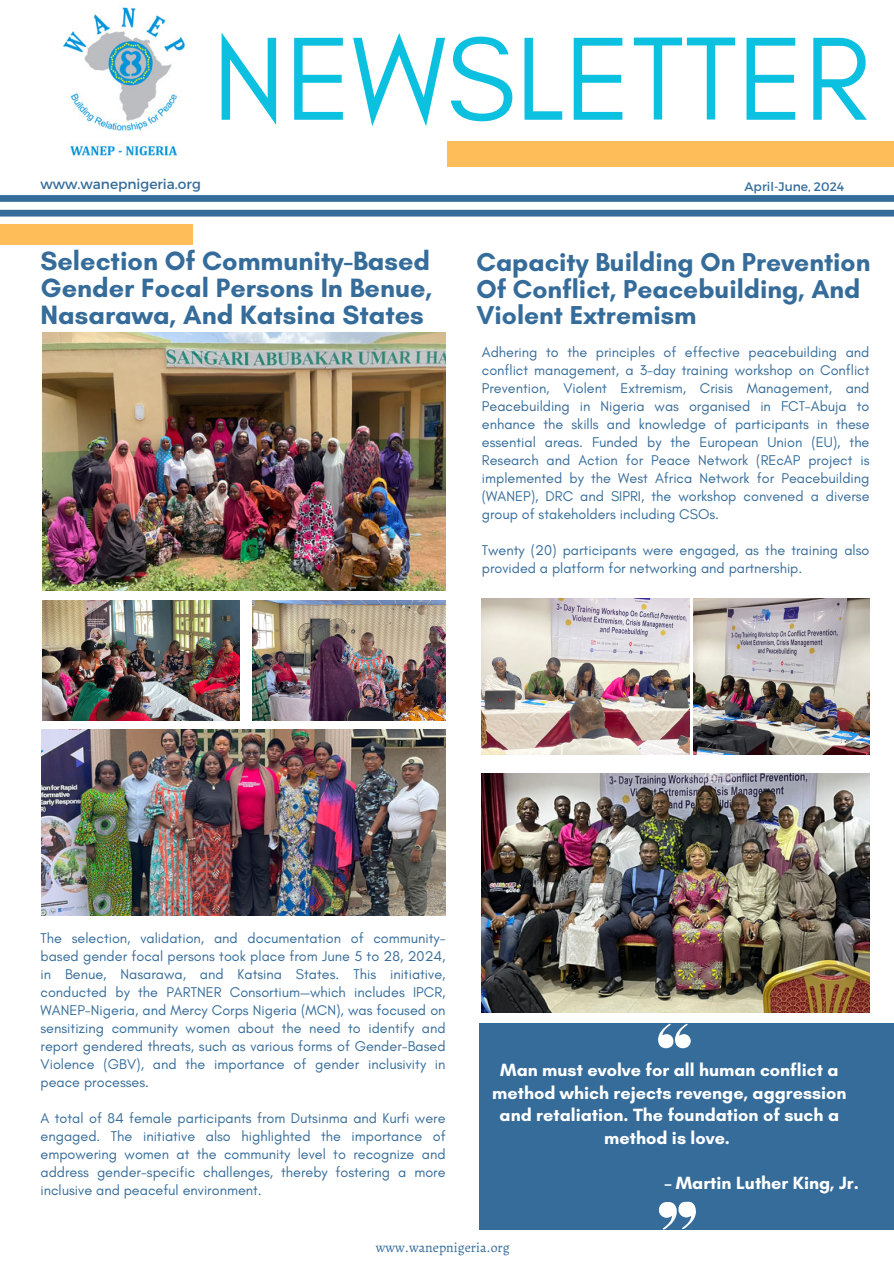
<style>
.page{position:relative;width:894px;height:1264px;background:#fff}
.page>*{position:absolute;margin:0;border:0;box-sizing:border-box;transform-origin:0 0}
.t1{font:120.45px "Glacial Indifference";color:#0cc0df}
.t2{font:700 27px/27px "Glacial Indifference";color:#356c9a;text-align:justify}
.t3{font:700 26.4px/26.4px "Glacial Indifference";color:#356c9a}
.t4{font:700 18px/22.5px "Glacial Indifference";color:#fff;text-align:center}
.t5{font:14.4px/18px "Glacial Indifference";color:#356c9a;text-align:justify}
.t6{font:13.8px "Alegreya";color:#356c9a}
.t7{font:13.8px "Montserrat";color:#356c9a}
.t8{font:12.3px "Montserrat";color:#356c9a}
</style>
<div class="page">
<div style="left:0;top:195px;width:893px;height:7px;background:#356c9a"></div>
<img style="left:63px;top:7px;width:123px;height:149px">
<div style="left:0;top:210px;width:893px;height:6px;background:#356c9a"></div>
<div style="left:446px;top:141px;width:447px;height:26px;background:#ffbd59"></div>
<div style="left:0;top:224px;width:192px;height:21px;background:#ffbd59"></div>
<img style="left:482px;top:598px;width:207px;height:156px">
<img style="left:693px;top:598px;width:175px;height:156px">
<img style="left:482px;top:774px;width:387px;height:238px">
<div style="left:479px;top:1023px;width:414px;height:206px;background:#356c9a"></div>
<img style="left:42px;top:601px;width:197px;height:119px">
<img style="left:252px;top:601px;width:193px;height:119px">
<img style="left:42px;top:729px;width:404px;height:186px">
<svg style="left:659px;top:1201px;width:37px;height:28px"></svg>
<svg style="left:658px;top:1023px;width:32px;height:25px"></svg>
<img style="left:42px;top:333px;width:403px;height:257px">
<p class="t1" style="left:212px;top:5px;width:658px">NEWSLETTER</p>
<p class="t7" style="left:40px;top:175px;width:162px">www.wanepnigeria.org</p>
<p class="t8" style="left:744px;top:178px;width:101px">April-June, 2024</p>
<p class="t2" style="left:40px;top:247px;width:393px">Selection Of Community-Based Gender Focal Persons In Benue, Nasarawa, And Katsina States</p>
<p class="t3" style="left:476px;top:249px;width:395px">Capacity Building On Prevention<br>Of Conflict, Peacebuilding, And<br>Violent Extremism</p>
<p class="t5" style="left:482px;top:343px;width:389px">Adhering to the principles of effective peacebuilding and conflict management, a 3-day training workshop on Conflict Prevention, Violent Extremism, Crisis Management, and Peacebuilding in Nigeria was organised in FCT-Abuja to enhance the skills and knowledge of participants in these essential areas. Funded by the European Union (EU), the Research and Action for Peace Network (REcAP project is implemented by the West Africa Network for Peacebuilding (WANEP), DRC and SIPRI, the workshop convened a diverse group of stakeholders including CSOs.</p>
<p class="t5" style="left:482px;top:541px;width:389px">Twenty (20) participants were engaged, as the training also provided a platform for networking and partnership.</p>
<h4 class="t5" style="left:40px;top:928px;width:406px">The selection, validation, and documentation of community&shy;based gender focal persons took place from June 5 to 28, 2024, in Benue, Nasarawa, and Katsina States. This initiative, conducted by the PARTNER Consortium—which includes IPCR, WANEP-Nigeria, and Mercy Corps Nigeria (MCN), was focused on sensitizing community women about the need to identify and report gendered threats, such as various forms of Gender-Based Violence (GBV), and the importance of gender inclusivity in peace processes.</h4>
<h4 class="t5" style="left:40px;top:1108px;width:406px">A total of 84 female participants from Dutsinma and Kurfi were engaged. The initiative also highlighted the importance of empowering women at the community level to recognize and address gender-specific challenges, thereby fostering a more inclusive and peaceful environment.</h4>
<p class="t4" style="left:492px;top:1058px;width:356px">Man must evolve for all human conflict a method which rejects revenge, aggression and retaliation. The foundation of such a method is love.</p>
<h3 class="t4" style="left:664px;top:1171px;width:195px">– Martin Luther King, Jr.</h3>
<h4 class="t6" style="left:375px;top:1238px;width:135px">www.wanepnigeria.org</h4>
</div>
